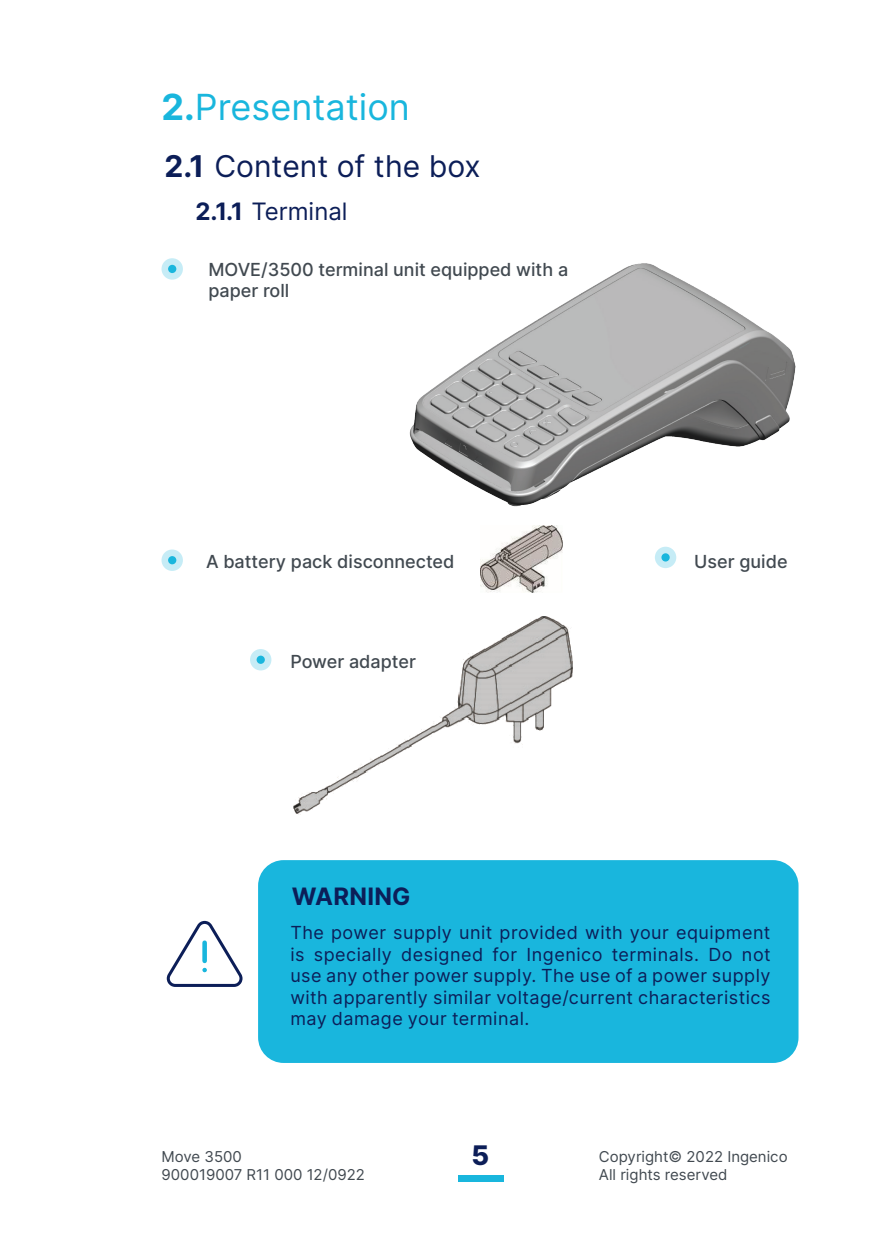
<style>
.page{position:relative;width:893px;height:1259px;background:#fff}
.page>*{position:absolute;margin:0;border:0;box-sizing:border-box;transform-origin:0 0}
.t1{font:36px "Inter";color:#19b6dd}
.t2{font:30px "Inter";color:#0c1e58}
.t3{font:800 27px "Inter";color:#0c1e58}
.t4{font:24px "Inter";color:#0c1e58}
.t5{font:700 24px "Inter";letter-spacing:.01em;color:#0c1e58}
.Style_de_paragraphe{font:18px/21.6px "Inter";letter-spacing:.03em;color:#0c1e58;text-align:justify}
.t6{font:500 18px/21.6px "Inter";color:#414950}
.t7{font:15px/18px "Inter";color:#414950}
.s1{font-weight:700}
</style>
<div class="page">
<div style="left:458px;top:1175px;width:45px;height:7px;background:#19b6dd"></div>
<div style="left:258px;top:860px;width:540px;height:203px;background:#19b6dd;border-radius:26px"></div>
<img style="left:480px;top:525px;width:82px;height:68px">
<img style="left:294px;top:616px;width:278px;height:198px">
<img style="left:409px;top:263px;width:387px;height:244px">
<svg style="left:161px;top:258px;width:22px;height:22px"></svg>
<div style="left:168px;top:265px;width:8px;height:8px;background:#19b6dd;border-radius:50%"></div>
<svg style="left:161px;top:549px;width:22px;height:22px"></svg>
<div style="left:168px;top:556px;width:8px;height:8px;background:#19b6dd;border-radius:50%"></div>
<div style="left:655px;top:547px;width:21px;height:21px;background:#c6ecf6;border-radius:50%"></div>
<div style="left:661px;top:553px;width:9px;height:8px;background:#19b6dd;border-radius:50%"></div>
<div style="left:250px;top:649px;width:21px;height:21px;background:#c6ecf6;border-radius:50%"></div>
<div style="left:257px;top:655px;width:8px;height:9px;background:#19b6dd;border-radius:50%"></div>
<svg style="left:166px;top:920px;width:77px;height:67px"></svg>
<p class="t1" style="left:162px;top:81px;width:250px"><span class="s1">2.</span>Presentation</p>
<p class="t2" style="left:164px;top:144px;width:318px"><span class="s1">2.1</span> Content of the box</p>
<p class="t4" style="left:195px;top:194px;width:154px"><span class="s1">2.1.1</span> Terminal</p>
<p class="t6" style="left:208px;top:258px;width:362px">MOVE/3500 terminal unit equipped with a paper roll</p>
<p class="t6" style="left:206px;top:550px;width:250px">A battery pack disconnected</p>
<p class="t6" style="left:290px;top:650px;width:127px">Power adapter</p>
<p class="t6" style="left:694px;top:550px;width:95px">User guide</p>
<p class="t5" style="left:292px;top:878px;width:120px">WARNING</p>
<p class="Style_de_paragraphe" style="left:290px;top:921px;width:482px">The power supply unit provided with your equipment is specially designed for Ingenico terminals. Do not use any other power supply. The use of a power supply with apparently similar voltage/current characteristics may damage your terminal.</p>
<h3 class="t3" style="left:472px;top:1135px;width:19px">5</h3>
<p class="t7" style="left:162px;top:1147px;width:205px">Move 3500<br>900019007 R11 000 12/0922</p>
<p class="t7" style="left:599px;top:1147px;width:190px">Copyright© 2022 Ingenico<br>All rights reserved</p>
</div>
